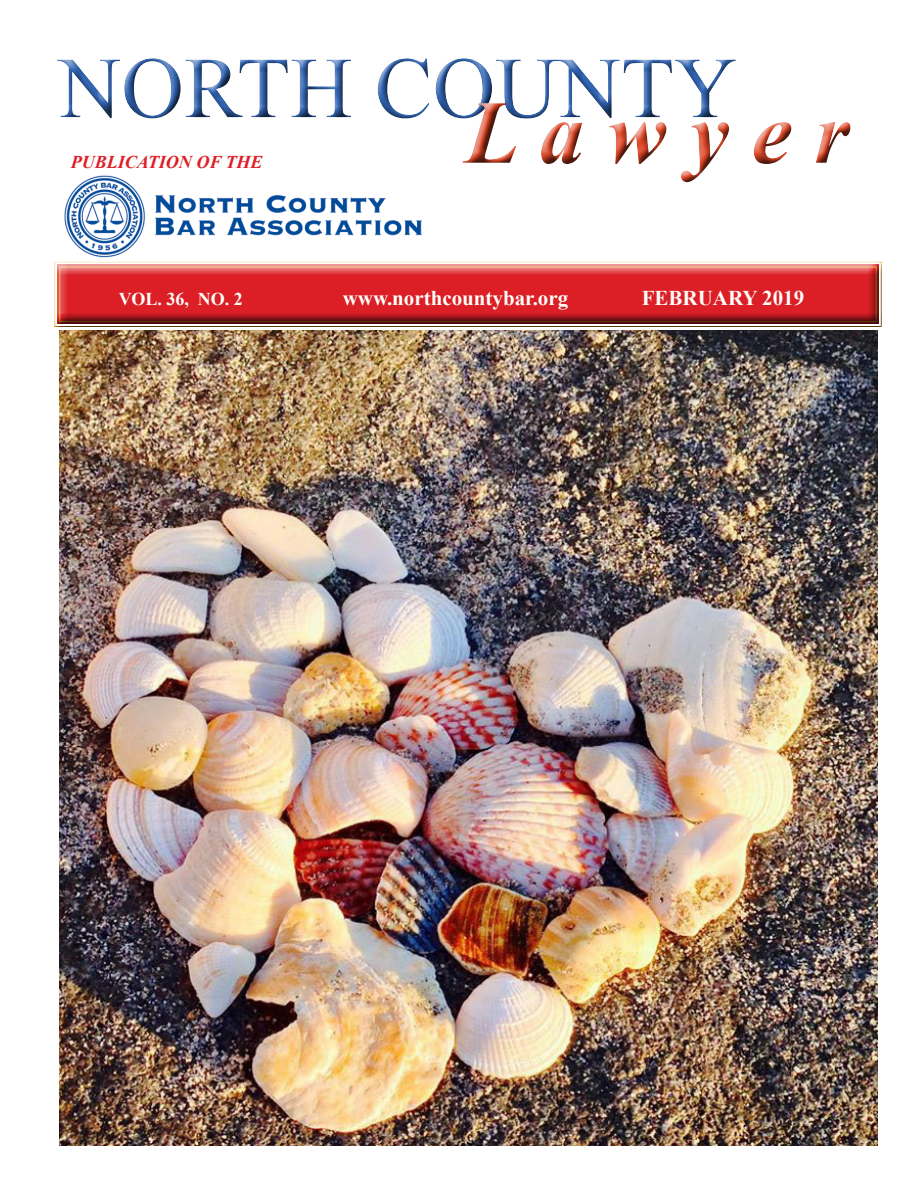
<style>
.page{position:relative;width:918px;height:1188px;background:#fff}
.page>*{position:absolute;margin:0;border:0;box-sizing:border-box;transform-origin:0 0}
.t1{font:italic 700 90px "Times New Roman";color:#db4626}
.t2{font:87px "Times New Roman";color:#3163af}
.t3{font:700 21px "Times New Roman";color:#fffefa}
.t4{font:italic 700 18px "Times New Roman";color:#de1f26}
.t5{font:700 18px "Times New Roman";color:#fffefa}
</style>
<div class="page">
<div style="left:48px;top:51px;width:698px;height:78px;background:#231f20;opacity:.75"></div>
<img style="left:64px;top:175px;width:358px;height:76px">
<div style="left:46px;top:255px;width:847px;height:83px;background:#231f20;opacity:.75"></div>
<div style="left:451px;top:92px;width:408px;height:94px;background:#fff"></div>
<div style="left:454px;top:95px;width:407px;height:98px;background:#231f20;opacity:.75"></div>
<img style="left:60px;top:330px;width:818px;height:815px">
<h2 class="t2" style="left:58px;top:30px;width:680px">NORTH COUNTY</h2>
<h1 class="t1" style="left:465px;top:70px;width:386px">L a w y e r</h1>
<p class="t4" style="left:71px;top:149px;width:193px">PUBLICATION OF THE</p>
<p class="t5" style="left:119px;top:287px;width:126px">VOL. 36, NO. 2</p>
<p class="t3" style="left:343px;top:283px;width:227px">www.northcountybar.org</p>
<p class="t3" style="left:642px;top:283px;width:164px">FEBRUARY 2019</p>
</div>
